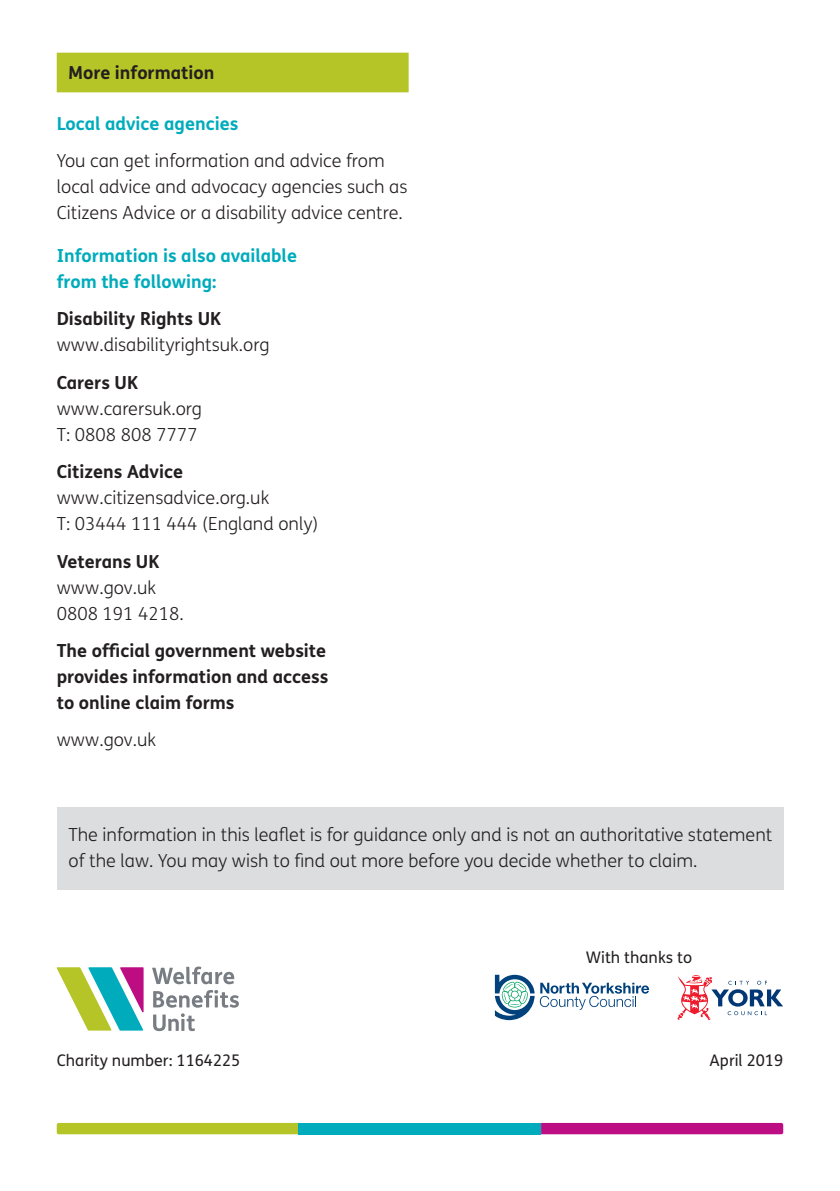
<style>
.page{position:relative;width:840px;height:1191px;background:#fff}
.page>*{position:absolute;margin:0;border:0;box-sizing:border-box;transform-origin:0 0}
.t1{font:300 18px/26px "FS Me";color:#231f20}
.green_title{font:700 18px/26px "FS Me";color:#231f20}
.Subheadings{font:700 18px/26px "FS Me";color:#00acbc}
.t2{font:16px "FS Me";color:#231f20}
.s1{font-weight:700}
</style>
<div class="page">
<div style="left:57px;top:1123px;width:242px;height:11px;background:#b5c527"></div>
<div style="left:299px;top:1123px;width:241px;height:11px;background:#00acbc"></div>
<div style="left:540px;top:1123px;width:242px;height:11px;background:#bc0d83"></div>
<svg style="left:152px;top:966px;width:82px;height:18px"></svg>
<svg style="left:153px;top:990px;width:86px;height:17px"></svg>
<svg style="left:153px;top:1013px;width:42px;height:18px"></svg>
<svg style="left:57px;top:967px;width:86px;height:63px"></svg>
<svg style="left:494px;top:974px;width:154px;height:46px"></svg>
<svg style="left:677px;top:975px;width:105px;height:45px"></svg>
<div style="left:57px;top:53px;width:351px;height:39px;background:#b5c527"></div>
<div style="left:57px;top:808px;width:726px;height:82px;background:#dcdddf"></div>
<p class="green_title" style="left:68px;top:58px;width:148px">More information</p>
<p class="Subheadings" style="left:57px;top:109px;width:183px">Local advice agencies</p>
<p class="t1" style="left:57px;top:147px;width:352px">You can get information and advice from local advice and advocacy agencies such as<br>Citizens Advice or a disability advice centre.</p>
<p class="Subheadings" style="left:57px;top:242px;width:242px">Information is also available from the following:</p>
<p class="t1" style="left:57px;top:306px;width:214px"><span class="s1">Disability Rights UK </span>www.disabilityrightsuk.org</p>
<p class="t1" style="left:57px;top:369px;width:147px"><span class="s1">Carers UK </span>www.carersuk.org<br>T: 0808 808 7777</p>
<p class="t1" style="left:57px;top:458px;width:263px"><span class="s1">Citizens Advice </span>www.citizensadvice.org.uk<br>T: 03444 111 444 (England only)</p>
<p class="t1" style="left:57px;top:548px;width:128px"><span class="s1">Veterans UK </span>www.gov.uk<br>0808 191 4218.</p>
<p class="green_title" style="left:57px;top:636px;width:273px">The official government website provides information and access to online claim forms</p>
<p class="t1" style="left:57px;top:726px;width:101px">www.gov.uk</p>
<p class="t1" style="left:69px;top:821px;width:705px">The information in this leaflet is for guidance only and is not an authoritative statement of the law. You may wish to find out more before you decide whether to claim.</p>
<p class="t2" style="left:585px;top:946px;width:108px">With thanks to</p>
<p class="t2" style="left:57px;top:1049px;width:185px">Charity number: 1164225</p>
<p class="t2" style="left:709px;top:1049px;width:75px">April 2019</p>
</div>
